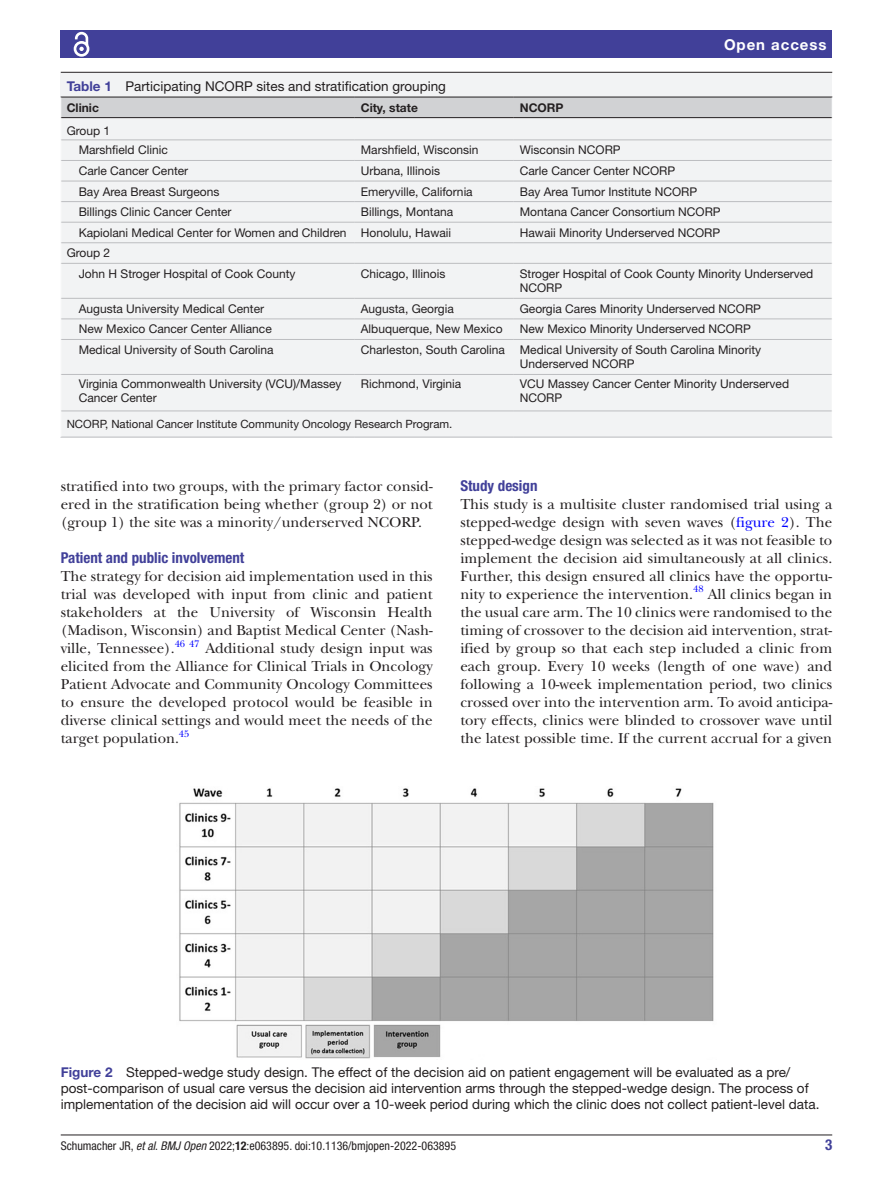
<style>
.page{position:relative;width:893px;height:1191px;background:#fff}
.page>*{position:absolute;margin:0;border:0;box-sizing:border-box;transform-origin:0 0}
.t1{font:15px/18px "New Baskerville";color:#231f20;text-align:justify}
.t2{font:700 condensed 15px "Helvetica Neue LT Std";color:#414099}
.t3{font:700 15px "Helvetica Neue LT Std";letter-spacing:.065em;color:#fff}
.t4{font:13.5px/16.2px "Helvetica Neue LT Std";color:#231f20}
.t5{font:12px/14.4px "Helvetica Neue LT Std";color:#231f20}
.t6{font:condensed 12px "Helvetica Neue LT Std";color:#231f20}
.t7{font:700 12px "Helvetica Neue LT Std";color:#231f20}
.t8{font:11.4px "Helvetica Neue LT Std";color:#231f20}
.t9{font:9.9px "New Baskerville";color:#00f}
.s1{font-weight:700;color:#414099}
.s2{color:#00f}
.s3{font-style:italic}
.s4{font-weight:700}
</style>
<div class="page">
<hr style="left:61px;top:1134px;width:771px;height:1px;background:#231f20">
<div style="left:61px;top:31px;width:771px;height:27px;background:#414099"></div>
<svg style="left:73px;top:31px;width:17px;height:26px"></svg>
<div style="left:61px;top:73px;width:771px;height:364px;background:#f2f3f4"></div>
<hr style="left:61px;top:72px;width:771px;height:1px;background:#231f20">
<hr style="left:61px;top:263px;width:294px;height:1px;background:#bcbdc0">
<hr style="left:355px;top:263px;width:159px;height:1px;background:#bcbdc0">
<hr style="left:514px;top:263px;width:318px;height:1px;background:#bcbdc0">
<hr style="left:61px;top:298px;width:294px;height:1px;background:#bcbdc0">
<hr style="left:355px;top:298px;width:159px;height:1px;background:#bcbdc0">
<hr style="left:514px;top:298px;width:318px;height:1px;background:#bcbdc0">
<hr style="left:61px;top:319px;width:294px;height:1px;background:#bcbdc0">
<hr style="left:355px;top:319px;width:159px;height:1px;background:#bcbdc0">
<hr style="left:514px;top:319px;width:318px;height:1px;background:#bcbdc0">
<hr style="left:61px;top:339px;width:294px;height:1px;background:#bcbdc0">
<hr style="left:355px;top:339px;width:159px;height:1px;background:#bcbdc0">
<hr style="left:514px;top:339px;width:318px;height:1px;background:#bcbdc0">
<hr style="left:61px;top:374px;width:294px;height:1px;background:#bcbdc0">
<hr style="left:355px;top:374px;width:159px;height:1px;background:#bcbdc0">
<hr style="left:514px;top:374px;width:318px;height:1px;background:#bcbdc0">
<hr style="left:61px;top:411px;width:294px;height:1px;background:#bcbdc0">
<hr style="left:61px;top:437px;width:294px;height:1px;background:#bcbdc0">
<hr style="left:355px;top:437px;width:159px;height:1px;background:#bcbdc0">
<hr style="left:514px;top:437px;width:318px;height:1px;background:#bcbdc0">
<hr style="left:355px;top:411px;width:159px;height:1px;background:#bcbdc0">
<hr style="left:514px;top:411px;width:318px;height:1px;background:#bcbdc0">
<svg style="left:60px;top:97px;width:773px;height:147px"></svg>
<img style="left:179px;top:788px;width:535px;height:271px">
<p class="t4" style="left:67px;top:78px;width:381px"><span class="s1">Table 1</span> Participating NCORP sites and stratification grouping</p>
<p class="t7" style="left:67px;top:100px;width:34px">Clinic</p>
<p class="t7" style="left:361px;top:100px;width:59px">City, state</p>
<p class="t7" style="left:520px;top:100px;width:45px">NCORP</p>
<p class="t5" style="left:79px;top:121px;width:91px;line-height:19px;text-indent:-12px">Group 1<br>Marshfield Clinic</p>
<p class="t5" style="left:361px;top:143px;width:119px">Marshfield, Wisconsin</p>
<p class="t5" style="left:520px;top:143px;width:102px">Wisconsin NCORP</p>
<p class="t3" style="left:724px;top:35px;width:104px">Open access</p>
<p class="t5" style="left:79px;top:163px;width:111px">Carle Cancer Center</p>
<p class="t5" style="left:361px;top:163px;width:81px">Urbana, Illinois</p>
<p class="t5" style="left:520px;top:163px;width:157px">Carle Cancer Center NCORP</p>
<p class="t5" style="left:79px;top:184px;width:142px">Bay Area Breast Surgeons</p>
<p class="t5" style="left:361px;top:184px;width:113px">Emeryville, California</p>
<p class="t5" style="left:520px;top:184px;width:179px">Bay Area Tumor Institute NCORP</p>
<p class="t5" style="left:79px;top:204px;width:154px">Billings Clinic Cancer Center</p>
<p class="t5" style="left:361px;top:204px;width:94px">Billings, Montana</p>
<p class="t5" style="left:520px;top:204px;width:202px">Montana Cancer Consortium NCORP</p>
<p class="t5" style="left:79px;top:225px;width:374px">Kapiolani Medical Center for Women and Children Honolulu, Hawaii</p>
<p class="t5" style="left:520px;top:225px;width:202px">Hawaii Minority Underserved NCORP</p>
<p class="t5" style="left:79px;top:243px;width:218px;line-height:20.5px;text-indent:-12px">Group 2<br>John H Stroger Hospital of Cook County</p>
<p class="t5" style="left:361px;top:266px;width:86px">Chicago, Illinois</p>
<p class="t5" style="left:520px;top:266px;width:295px">Stroger Hospital of Cook County Minority Underserved<br>NCORP</p>
<p class="t5" style="left:79px;top:301px;width:187px">Augusta University Medical Center</p>
<p class="t5" style="left:361px;top:301px;width:94px">Augusta, Georgia</p>
<p class="t5" style="left:520px;top:301px;width:243px">Georgia Cares Minority Underserved NCORP</p>
<p class="t5" style="left:79px;top:322px;width:195px">New Mexico Cancer Center Alliance</p>
<p class="t5" style="left:361px;top:322px;width:143px">Albuquerque, New Mexico</p>
<p class="t5" style="left:520px;top:322px;width:233px">New Mexico Minority Underserved NCORP</p>
<p class="t5" style="left:79px;top:342px;width:196px">Medical University of South Carolina</p>
<p class="t5" style="left:520px;top:342px;width:243px;text-indent:-159px">Charleston, South Carolina Medical University of South Carolina Minority<br>Underserved NCORP</p>
<p class="t5" style="left:79px;top:376px;width:264px">Virginia Commonwealth University (VCU)/Massey<br>Cancer Center</p>
<p class="t5" style="left:361px;top:376px;width:102px">Richmond, Virginia</p>
<p class="t5" style="left:520px;top:376px;width:271px">VCU Massey Cancer Center Minority Underserved<br>NCORP</p>
<p class="t8" style="left:67px;top:417px;width:387px">NCORP, National Cancer Institute Community Oncology Research Program.</p>
<p class="t1" style="left:61px;top:477px;width:373px">stratified into two groups, with the primary factor consid&shy;ered in the stratification being whether (group 2) or not (group 1) the site was a minority/underserved NCORP.</p>
<p class="t2" style="left:61px;top:549px;width:185px">Patient and public involvement</p>
<p class="t1" style="left:61px;top:567px;width:373px">The strategy for decision aid implementation used in this trial was developed with input from clinic and patient stakeholders at the University of Wisconsin Health (Madison, Wisconsin) and Baptist Medical Center (Nash&shy;ville, Tennessee).</p>
<p class="t9" style="left:175px;top:637px;width:26px">46 47</p>
<p class="t1" style="left:61px;top:639px;width:373px;text-indent:145px">Additional study design input was elicited from the Alliance for Clinical Trials in Oncology Patient Advocate and Community Oncology Committees to ensure the developed protocol would be feasible in diverse clinical settings and would meet the needs of the target population.</p>
<p class="t9" style="left:179px;top:727px;width:12px">45</p>
<p class="t2" style="left:460px;top:477px;width:79px">Study design</p>
<p class="t1" style="left:460px;top:495px;width:373px">This study is a multisite cluster randomised trial using a stepped-wedge design with seven waves (<span class="s2">figure 2</span>). The stepped-wedge design was selected as it was not feasible to implement the decision aid simultaneously at all clinics.<br>Further, this design ensured all clinics have the opportu&shy;nity to experience the intervention.</p>
<p class="t9" style="left:693px;top:583px;width:12px">48</p>
<p class="t1" style="left:460px;top:585px;width:373px;text-indent:247px">All clinics began in the usual care arm. The 10 clinics were randomised to the timing of crossover to the decision aid intervention, strat&shy;ified by group so that each step included a clinic from each group. Every 10 weeks (length of one wave) and following a 10-week implementation period, two clinics crossed over into the intervention arm. To avoid anticipa&shy;tory effects, clinics were blinded to crossover wave until the latest possible time. If the current accrual for a given</p>
<p class="t4" style="left:61px;top:1063px;width:760px"><span class="s1">Figure 2</span> Stepped-wedge study design. The effect of the decision aid on patient engagement will be evaluated as a pre/ post-comparison of usual care versus the decision aid intervention arms through the stepped-wedge design. The process of implementation of the decision aid will occur over a 10-week period during which the clinic does not collect patient-level data.</p>
<p class="t6" style="left:61px;top:1138px;width:397px">Schumacher JR, <span class="s3">et al</span>. <span class="s3">BMJ Open</span> 2022;<span class="s4">12</span>:e063895. doi:10.1136/bmjopen-2022-063895</p>
<p class="t2" style="left:825px;top:1135px;width:9px">3</p>
</div>
